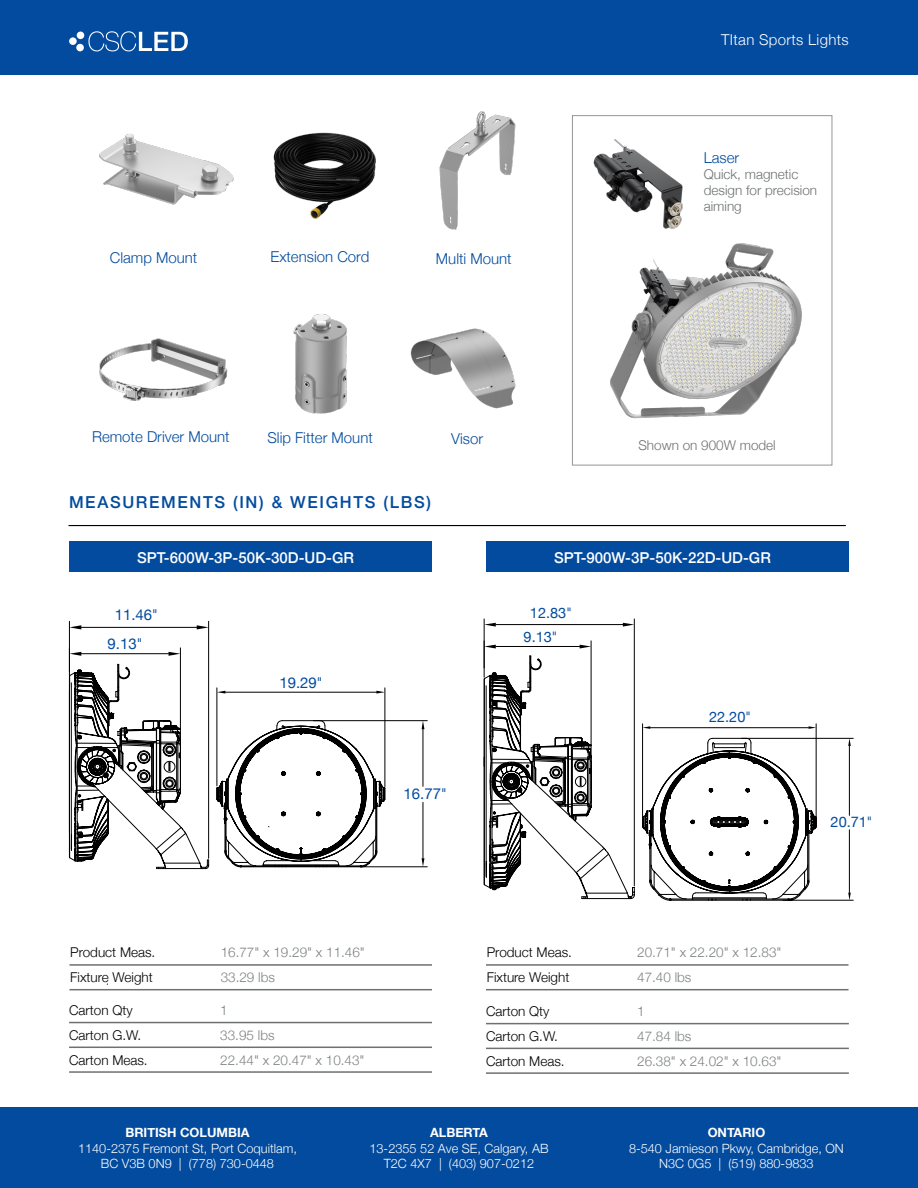
<style>
.page{position:relative;width:918px;height:1188px;background:#fff}
.page>*{position:absolute;margin:0;border:0;box-sizing:border-box;transform-origin:0 0}
.t1{font:500 16.5px "Helvetica Neue";letter-spacing:.1em;color:#034b9e}
.t2{font:300 15px "Helvetica Neue";color:#034b9e}
.t3{font:500 15px "Helvetica Neue";color:#fff}
.t4{font:15px/29.1px "Helvetica Neue";color:#034b9e}
.t5{font:300 15px "Helvetica Neue";letter-spacing:.02em;color:#fff}
.t6{font:14.55px/24.2px "Helvetica Neue";color:#034b9e}
.t7{font:300 13.5px "Helvetica Neue";color:#7e8183}
.t8{font:300 13.5px "Helvetica Neue";color:#000}
.t9{font:300 13.5px/16.2px "Helvetica Neue";color:#6e7171}
.t10{font:300 12.75px/15.3px "Helvetica Neue";color:#fff;text-align:center}
.t11{font:700 12.75px "Helvetica Neue";color:#fff}
.s1{font-weight:300}
</style>
<div class="page">
<div style="left:0;top:0;width:918px;height:74px;background:#034b9e"></div>
<svg style="left:88px;top:31px;width:100px;height:20px"></svg>
<div style="left:69px;top:37px;width:8px;height:8px;background:#fff;border-radius:50%"></div>
<div style="left:76px;top:44px;width:8px;height:7px;background:#fff;border-radius:50%"></div>
<div style="left:77px;top:32px;width:7px;height:7px;background:#fff;border-radius:50%"></div>
<hr style="left:69px;top:525px;width:777px;height:1px;background:#000">
<hr style="left:69px;top:964px;width:363px;height:2px;background:#6e7171">
<hr style="left:69px;top:989px;width:363px;height:1px;background:#6e7171">
<hr style="left:69px;top:1022px;width:363px;height:1px;background:#6e7171">
<hr style="left:69px;top:1047px;width:363px;height:1px;background:#6e7171">
<hr style="left:69px;top:1071px;width:363px;height:2px;background:#6e7171">
<hr style="left:486px;top:964px;width:363px;height:2px;background:#6e7171">
<hr style="left:486px;top:989px;width:363px;height:1px;background:#6e7171">
<hr style="left:486px;top:1023px;width:363px;height:1px;background:#6e7171">
<hr style="left:486px;top:1048px;width:363px;height:1px;background:#6e7171">
<hr style="left:486px;top:1072px;width:363px;height:2px;background:#6e7171">
<hr style="left:81px;top:627px;width:116px;height:1px;background:#000">
<hr style="left:208px;top:621px;width:1px;height:237px;background:#000">
<hr style="left:69px;top:621px;width:1px;height:54px;background:#000">
<svg style="left:69px;top:625px;width:12px;height:4px"></svg>
<svg style="left:197px;top:625px;width:12px;height:4px"></svg>
<svg style="left:69px;top:869px;width:140px;height:116px"></svg>
<svg style="left:69px;top:647px;width:359px;height:222px"></svg>
<hr style="left:496px;top:624px;width:127px;height:1px;background:#000">
<hr style="left:634px;top:619px;width:1px;height:267px;background:#000">
<hr style="left:484px;top:619px;width:1px;height:58px;background:#000">
<svg style="left:484px;top:623px;width:12px;height:4px"></svg>
<svg style="left:623px;top:623px;width:11px;height:4px"></svg>
<svg style="left:484px;top:640px;width:151px;height:260px"></svg>
<svg style="left:642px;top:738px;width:212px;height:163px"></svg>
<hr style="left:650px;top:727px;width:158px;height:1px;background:#000">
<hr style="left:816px;top:724px;width:1px;height:92px;background:#000">
<hr style="left:642px;top:724px;width:1px;height:92px;background:#000">
<svg style="left:642px;top:726px;width:8px;height:3px"></svg>
<svg style="left:809px;top:726px;width:7px;height:3px"></svg>
<div style="left:69px;top:542px;width:363px;height:30px;background:#034b9e"></div>
<div style="left:486px;top:542px;width:363px;height:30px;background:#034b9e"></div>
<div style="left:0;top:1107px;width:918px;height:81px;background:#034b9e"></div>
<img style="left:99px;top:133px;width:135px;height:72px">
<img style="left:593px;top:139px;width:90px;height:90px">
<img style="left:439px;top:111px;width:77px;height:119px">
<img style="left:99px;top:338px;width:129px;height:63px">
<img style="left:293px;top:314px;width:54px;height:100px">
<img style="left:410px;top:328px;width:106px;height:81px">
<img style="left:610px;top:243px;width:192px;height:176px">
<div style="left:572px;top:115px;width:260px;height:350px;border:1px solid #939598"></div>
<img style="left:273px;top:132px;width:103px;height:87px">
<p class="t5" style="left:721px;top:28px;width:129px">TItan Sports Lights</p>
<p class="t2" style="left:110px;top:246px;width:89px">Clamp Mount</p>
<p class="t2" style="left:270px;top:245px;width:100px">Extension Cord</p>
<p class="t2" style="left:436px;top:246px;width:77px">Multi Mount</p>
<p class="t2" style="left:92px;top:425px;width:139px">Remote Driver Mount</p>
<p class="t2" style="left:267px;top:426px;width:107px">Slip Fitter Mount</p>
<p class="t2" style="left:451px;top:427px;width:34px">Visor</p>
<p class="t1" style="left:69px;top:489px;width:364px">MEASUREMENTS (IN) &amp; WEIGHTS (LBS)</p>
<p class="t2" style="left:704px;top:145px;width:37px">Laser</p>
<p class="t9" style="left:704px;top:165px;width:115px">Quick, magnetic design for precision aiming</p>
<p class="t9" style="left:638px;top:437px;width:139px">Shown on 900W model</p>
<p class="t3" style="left:137px;top:546px;width:218px">SPT-600W-3P-50K-30D-UD-GR</p>
<p class="t3" style="left:554px;top:546px;width:218px">SPT-900W-3P-50K-22D-UD-GR</p>
<p class="t4" style="left:108px;top:601px;width:52px;text-indent:7px">11.46<span class="s1">"<br></span>9.13<span class="s1">"</span></p>
<p class="t4" style="left:279px;top:669px;width:45px">19.29<span class="s1">"</span></p>
<p class="t4" style="left:404px;top:780px;width:45px">16.77<span class="s1">"</span></p>
<p class="t6" style="left:524px;top:601px;width:50px;text-indent:6px">12.83<span class="s1">"<br></span>9.13<span class="s1">"</span></p>
<p class="t6" style="left:709px;top:705px;width:43px">22.20<span class="s1">"</span></p>
<p class="t8" style="left:70px;top:942px;width:87px">Product Meas.</p>
<p class="t7" style="left:221px;top:942px;width:146px">16.77" x 19.29" x 11.46"</p>
<p class="t8" style="left:70px;top:966px;width:84px">Fixture Weight</p>
<p class="t7" style="left:221px;top:966px;width:56px">33.29 lbs</p>
<p class="t8" style="left:69px;top:999px;width:65px">Carton Qty</p>
<p class="t7" style="left:220px;top:999px;width:9px">1</p>
<p class="t8" style="left:69px;top:1024px;width:74px">Carton G.W.</p>
<p class="t7" style="left:220px;top:1024px;width:56px">33.95 lbs</p>
<p class="t8" style="left:69px;top:1049px;width:80px">Carton Meas.</p>
<p class="t7" style="left:220px;top:1049px;width:146px">22.44" x 20.47" x 10.43"</p>
<p class="t8" style="left:487px;top:942px;width:87px">Product Meas.</p>
<p class="t7" style="left:637px;top:942px;width:146px">20.71" x 22.20" x 12.83"</p>
<p class="t8" style="left:487px;top:966px;width:84px">Fixture Weight</p>
<p class="t7" style="left:637px;top:966px;width:56px">47.40 lbs</p>
<p class="t8" style="left:486px;top:1000px;width:65px">Carton Qty</p>
<p class="t7" style="left:637px;top:1000px;width:9px">1</p>
<p class="t8" style="left:486px;top:1025px;width:74px">Carton G.W.</p>
<p class="t7" style="left:637px;top:1025px;width:56px">47.84 lbs</p>
<p class="t8" style="left:486px;top:1050px;width:80px">Carton Meas.</p>
<p class="t7" style="left:637px;top:1050px;width:146px">26.38" x 24.02" x 10.63"</p>
<p class="t6" style="left:831px;top:811px;width:43px">20.71<span class="s1">"</span></p>
<p class="t11" style="left:125px;top:1123px;width:126px">BRITISH COLUMBIA</p>
<p class="t10" style="left:78px;top:1140px;width:220px">1140-2375 Fremont St, Port Coquitlam,<br>BC V3B 0N9 | (778) 730-0448</p>
<p class="t11" style="left:430px;top:1123px;width:59px">ALBERTA</p>
<p class="t10" style="left:369px;top:1140px;width:181px">13-2355 52 Ave SE, Calgary, AB<br>T2C 4X7 | (403) 907-0212</p>
<p class="t11" style="left:708px;top:1123px;width:59px">ONTARIO</p>
<p class="t10" style="left:629px;top:1140px;width:216px">8-540 Jamieson Pkwy, Cambridge, ON<br>N3C 0G5 | (519) 880-9833</p>
</div>
